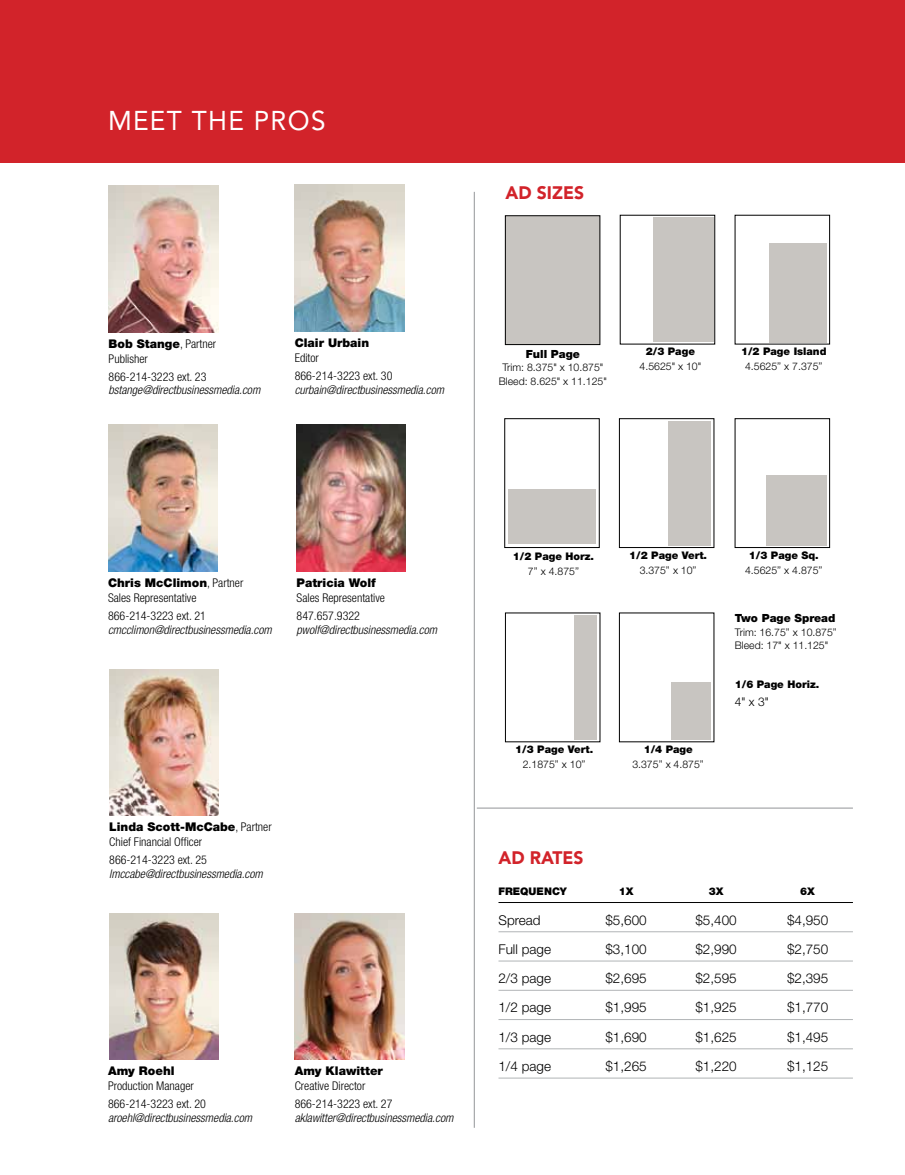
<style>
.page{position:relative;width:905px;height:1175px;background:#fff}
.page>*{position:absolute;margin:0;border:0;box-sizing:border-box;transform-origin:0 0}
.t1{font:27px "Avenir LT Std";letter-spacing:.05em;color:#fff}
.t2{font:900 18px "Avenir LT Std";color:#d2232a}
.t3{font:300 13.5px "Helvetica Neue LT Std";color:#000}
.t4{font:300 condensed 12px/18px "Helvetica Neue LT Std";color:#000}
.t5{font:italic 300 condensed 12px "Helvetica Neue LT Std";color:#000}
.t6{font:900 12px "Helvetica Neue LT Std";color:#000}
.t7{font:300 12px "Helvetica Neue LT Std";color:#000}
.t8{font:900 11.25px "Helvetica Neue LT Std";color:#000}
.t9{font:300 10.5px/15px "Helvetica Neue LT Std";color:#000;text-align:center}
.t10{font:900 10.5px/15px "Helvetica Neue LT Std";color:#000;text-align:center}
.s1{font-weight:900;font-stretch:normal}
.s2{font-family:"Trade Gothic LT Std Cn 18";font-weight:400}
.s3{font-weight:900}
.s4{font-weight:300}
</style>
<div class="page">
<div style="left:505px;top:216px;width:95px;height:128px;background:#c8c5c1"></div>
<div style="left:505px;top:215px;width:95px;height:130px;border:1px solid #000"></div>
<div style="left:619px;top:418px;width:95px;height:129px;border:1px solid #000"></div>
<div style="left:504px;top:418px;width:95px;height:129px;border:1px solid #000"></div>
<hr style="left:474px;top:192px;width:1px;height:935px;background:#939598">
<hr style="left:477px;top:807px;width:375px;height:1px;background:#939598">
<hr style="left:498px;top:902px;width:354px;height:1px;background:#000">
<hr style="left:498px;top:931px;width:354px;height:1px;background:#b1b4b6">
<hr style="left:498px;top:960px;width:354px;height:1px;background:#b1b4b6">
<hr style="left:498px;top:990px;width:354px;height:1px;background:#b1b4b6">
<hr style="left:498px;top:1019px;width:354px;height:1px;background:#b1b4b6">
<hr style="left:498px;top:1048px;width:354px;height:1px;background:#b1b4b6">
<hr style="left:498px;top:1077px;width:354px;height:1px;background:#b1b4b6">
<div style="left:653px;top:218px;width:60px;height:124px;background:#c8c5c1"></div>
<div style="left:668px;top:421px;width:43px;height:124px;background:#c8c5c1"></div>
<div style="left:769px;top:243px;width:57px;height:99px;background:#c8c5c1"></div>
<div style="left:765px;top:475px;width:61px;height:70px;background:#c8c5c1"></div>
<div style="left:508px;top:489px;width:88px;height:55px;background:#c8c5c1"></div>
<div style="left:574px;top:615px;width:23px;height:124px;background:#c8c5c1"></div>
<div style="left:671px;top:682px;width:40px;height:57px;background:#c8c5c1"></div>
<img style="left:109px;top:186px;width:109px;height:146px">
<img style="left:296px;top:425px;width:110px;height:146px">
<img style="left:108px;top:425px;width:110px;height:146px">
<img style="left:109px;top:669px;width:110px;height:146px">
<img style="left:109px;top:913px;width:110px;height:146px">
<img style="left:295px;top:913px;width:109px;height:146px">
<img style="left:294px;top:185px;width:110px;height:146px">
<div style="left:0;top:0;width:904px;height:162px;background:#d2232a"></div>
<h1 class="t1" style="left:108px;top:105px;width:219px">MEET THE PROS</h1>
<h2 class="t2" style="left:505px;top:182px;width:78px">AD SIZES</h2>
<p class="t4" style="left:109px;top:336px;width:109px;line-height:15px"><span class="s1">Bob Stange</span>, Partner<br>Publisher</p>
<p class="t4" style="left:109px;top:367px;width:99px">866-214-3223 ext. 23</p>
<p class="t5" style="left:109px;top:383px;width:153px">bstange@directbusinessmedia.com</p>
<p class="t6" style="left:295px;top:335px;width:76px">Clair Urbain</p>
<p class="t4" style="left:295px;top:349px;width:99px">Editor<br>866-214-3223 ext. 30</p>
<p class="t5" style="left:295px;top:382px;width:151px">curbain@directbusinessmedia.com</p>
<p class="t8" style="left:525px;top:347px;width:56px">Full Page</p>
<p class="t9" style="left:499px;top:360px;width:109px;line-height:13.5px">Trim: 8.375<span class="s2">"</span> x 10.875<span class="s2">"<br></span>Bleed: 8.625<span class="s2">"</span> x 11.125<span class="s2">"</span></p>
<p class="t9" style="left:639px;top:344px;width:63px"><span class="s3">2/3 Page<br></span>4.5625<span class="s2">"</span> x 10<span class="s2">"</span></p>
<p class="t10" style="left:741px;top:344px;width:87px">1/2 Page Island<br><span class="s4">4.5625</span><span class="s2">”</span> <span class="s4">x 7.375</span><span class="s2">”</span></p>
<p class="t4" style="left:108px;top:575px;width:137px;line-height:15px"><span class="s1">Chris McClimon</span>, Partner<br>Sales Representative</p>
<p class="t4" style="left:108px;top:607px;width:99px">866-214-3223 ext. 21</p>
<p class="t5" style="left:108px;top:622px;width:165px">cmcclimon@directbusinessmedia.com</p>
<p class="t6" style="left:296px;top:575px;width:81px">Patricia Wolf</p>
<p class="t4" style="left:296px;top:589px;width:90px">Sales Representative<br>847.657.9322</p>
<p class="t5" style="left:296px;top:622px;width:142px">pwolf@directbusinessmedia.com</p>
<p class="t4" style="left:109px;top:819px;width:164px;line-height:15px"><span class="s1">Linda Scott-McCabe</span>, Partner<br>Chief Financial Officer</p>
<p class="t4" style="left:109px;top:851px;width:99px">866-214-3223 ext. 25</p>
<p class="t5" style="left:109px;top:866px;width:155px">lmccabe@directbusinessmedia.com</p>
<p class="t6" style="left:108px;top:1064px;width:68px">Amy Roehl</p>
<p class="t4" style="left:108px;top:1077px;width:99px">Production Manager<br>866-214-3223 ext. 20</p>
<p class="t5" style="left:108px;top:1110px;width:145px">aroehl@directbusinessmedia.com</p>
<p class="t6" style="left:295px;top:1064px;width:90px">Amy Klawitter</p>
<p class="t4" style="left:295px;top:1077px;width:99px">Creative Director<br>866-214-3223 ext. 27</p>
<p class="t5" style="left:295px;top:1110px;width:160px">aklawitter@directbusinessmedia.com</p>
<p class="t10" style="left:513px;top:548px;width:83px">1/2 Page Horz.<br><span class="s4">7</span><span class="s2">”</span> <span class="s4">x 4.875</span><span class="s2">”</span></p>
<p class="t10" style="left:629px;top:547px;width:79px">1/2 Page Vert.<br><span class="s4">3.375</span><span class="s2">”</span> <span class="s4">x 10</span><span class="s2">”</span></p>
<p class="t10" style="left:515px;top:741px;width:79px">1/3 Page Vert.<br><span class="s4">2.1875</span><span class="s2">”</span> <span class="s4">x 10</span><span class="s2">”</span></p>
<p class="t9" style="left:632px;top:741px;width:73px"><span class="s3">1/4 Page<br></span>3.375<span class="s2">”</span> x 4.875<span class="s2">”</span></p>
<p class="t9" style="left:745px;top:547px;width:79px"><span class="s3">1/3 Page Sq.<br></span>4.5625<span class="s2">”</span> x 4.875<span class="s2">”</span></p>
<p class="t8" style="left:734px;top:611px;width:102px">Two Page Spread</p>
<p class="t9" style="left:734px;top:625px;width:104px;line-height:13.5px;text-align:left">Trim: 16.75<span class="s2">”</span> x 10.875<span class="s2">”<br></span>Bleed: 17<span class="s2">"</span> x 11.125<span class="s2">"</span></p>
<p class="t10" style="left:734px;top:676px;width:86px">1/6 Page Horiz.</p>
<p class="t7" style="left:734px;top:694px;width:35px">4<span class="s2">"</span> x 3<span class="s2">"</span></p>
<h2 class="t2" style="left:498px;top:846px;width:85px">AD RATES</h2>
<p class="t10" style="left:498px;top:884px;width:70px">Frequency</p>
<p class="t10" style="left:618px;top:884px;width:16px">1X</p>
<p class="t10" style="left:708px;top:884px;width:16px">3X</p>
<p class="t10" style="left:800px;top:884px;width:16px">6X</p>
<p class="t3" style="left:498px;top:911px;width:44px">Spread</p>
<p class="t3" style="left:605px;top:911px;width:43px">$5,600</p>
<p class="t3" style="left:695px;top:911px;width:43px">$5,400</p>
<p class="t3" style="left:787px;top:911px;width:43px">$4,950</p>
<p class="t3" style="left:498px;top:940px;width:54px">Full page</p>
<p class="t3" style="left:605px;top:940px;width:43px">$3,100</p>
<p class="t3" style="left:695px;top:940px;width:43px">$2,990</p>
<p class="t3" style="left:787px;top:940px;width:43px">$2,750</p>
<p class="t3" style="left:498px;top:970px;width:54px">2/3 page</p>
<p class="t3" style="left:605px;top:970px;width:43px">$2,695</p>
<p class="t3" style="left:695px;top:970px;width:43px">$2,595</p>
<p class="t3" style="left:787px;top:970px;width:43px">$2,395</p>
<p class="t3" style="left:498px;top:999px;width:54px">1/2 page</p>
<p class="t3" style="left:605px;top:999px;width:43px">$1,995</p>
<p class="t3" style="left:695px;top:999px;width:43px">$1,925</p>
<p class="t3" style="left:787px;top:999px;width:43px">$1,770</p>
<p class="t3" style="left:498px;top:1028px;width:54px">1/3 page</p>
<p class="t3" style="left:605px;top:1028px;width:43px">$1,690</p>
<p class="t3" style="left:695px;top:1028px;width:43px">$1,625</p>
<p class="t3" style="left:787px;top:1028px;width:43px">$1,495</p>
<p class="t3" style="left:498px;top:1057px;width:54px">1/4 page</p>
<p class="t3" style="left:605px;top:1057px;width:43px">$1,265</p>
<p class="t3" style="left:695px;top:1057px;width:43px">$1,220</p>
<p class="t3" style="left:787px;top:1057px;width:43px">$1,125</p>
</div>
